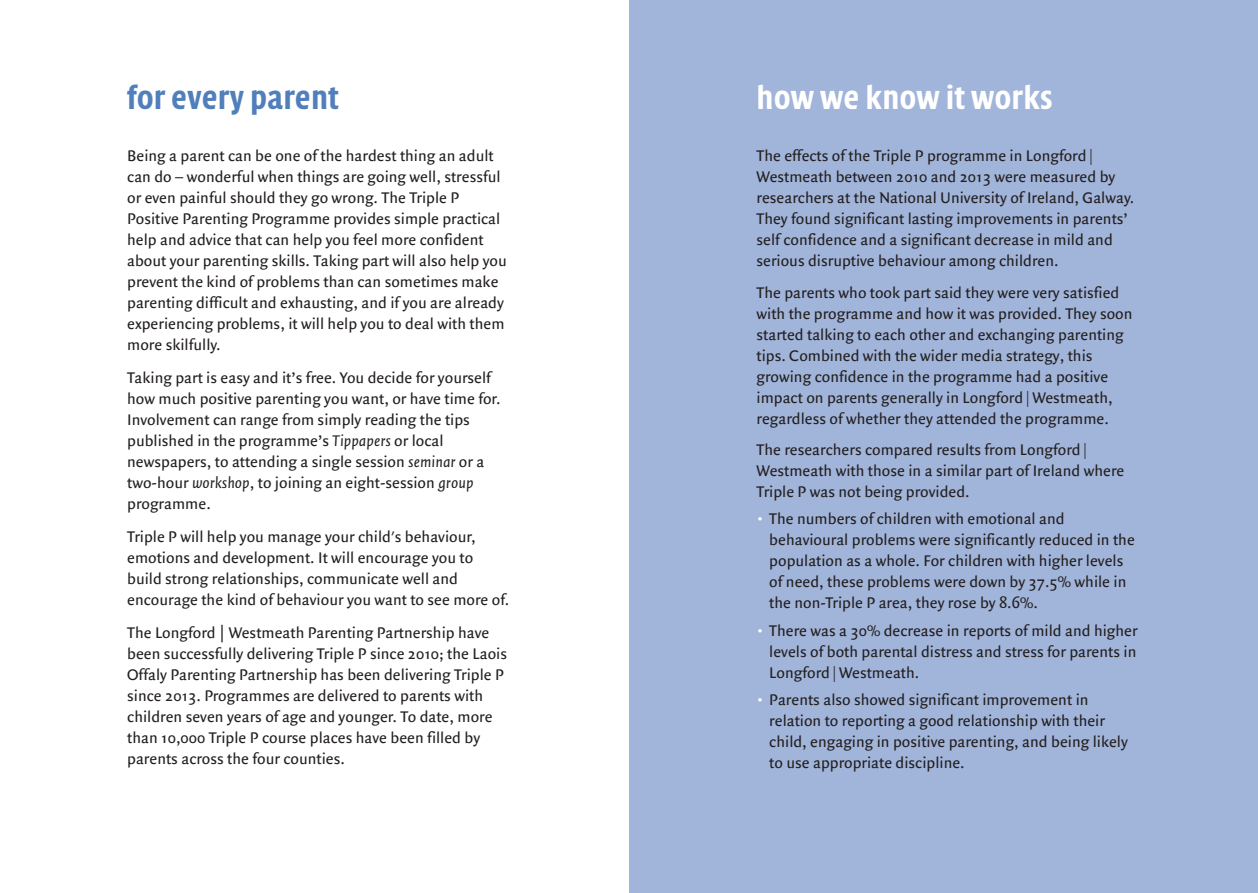
<style>
.page{position:relative;width:1258px;height:893px;background:#fff}
.page>*{position:absolute;margin:0;border:0;box-sizing:border-box;transform-origin:0 0}
.t1{font:31.5px "Quadraat Head OT Bld";letter-spacing:.01em;color:#fff}
.t2{font:31.5px "Quadraat Head OT Bld";letter-spacing:.01em;color:#507fbb}
.t3{font:16.5px/21px "Quadraat Sans";color:#231f20}
.s1{font-style:italic}
.s2{font-family:"Scala Sans";font-weight:300}
.s3{font-weight:700;color:#fff}
</style>
<div class="page">
<div style="left:629px;top:0;width:629px;height:892px;background:#a1b4d9"></div>
<h1 class="t2" style="left:127px;top:88px;width:213px">for every parent</h1>
<p class="t3" style="left:127px;top:146px;width:381px">Being a parent can be one ofthe hardest thing an adult can do – wonderful when things are going well, stressful or even painful should they go wrong. The Triple P Positive Parenting Programme provides simple practical help and advice that can help you feel more confident about your parenting skills. Taking part will also help you prevent the kind of problems than can sometimes make parenting difficult and exhausting, and ifyou are already experiencing problems, it will help you to deal with them more skilfully.</p>
<p class="t3" style="left:127px;top:368px;width:375px">Taking part is easy and it’s free. You decide for yourself how much positive parenting you want, or have time for.<br>Involvement can range from simply reading the tips published in the programme’s <span class="s1">Tippapers</span> or local newspapers, to attending a single session <span class="s1">seminar</span> or a two-hour <span class="s1">workshop</span>, to joining an eight-session <span class="s1">group </span>programme.</p>
<p class="t3" style="left:127px;top:527px;width:384px">Triple P will help you manage your child's behaviour, emotions and development. It will encourage you to build strong relationships, communicate well and encourage the kind of behaviour you want to see more of.</p>
<p class="t3" style="left:127px;top:623px;width:381px">The Longford | Westmeath Parenting Partnership have been successfully delivering Triple P since 2010; the Laois Offaly Parenting Partnership has been delivering Triple P since 2013. Programmes are delivered to parents with children seven years ofage and younger. To date, more than 10,000 Triple P course places have been filled by parents across the four counties.</p>
<h1 class="t1" style="left:757px;top:88px;width:298px">how we know it works</h1>
<p class="t3" style="left:757px;top:146px;width:379px">The effects ofthe Triple P programme in Longford <span class="s2">| </span>Westmeath between 2010 and 2013 were measured by researchers at the National University of Ireland, Galway.<br>They found significant lasting improvements in parents’ selfconfidence and a significant decrease in mild and serious disruptive behaviour among children.</p>
<p class="t3" style="left:757px;top:283px;width:377px">The parents who took part said they were very satisfied with the programme and how it was provided. They soon started talking to each other and exchanging parenting tips. Combined with the wider media strategy, this growing confidence in the programme had a positive impact on parents generally in Longford <span class="s2">|</span> Westmeath, regardless ofwhether they attended the programme.</p>
<p class="t3" style="left:757px;top:440px;width:369px">The researchers compared results from Longford <span class="s2">|<br></span>Westmeath with those in a similar part of Ireland where<br>Triple P was not being provided.</p>
<p class="t3" style="left:769px;top:509px;width:367px;text-indent:-13px"><span class="s3">•</span> The numbers ofchildren with emotional and behavioural problems were significantly reduced in the population as a whole. For children with higher levels of need, these problems were down by 37.5% while in the non-Triple P area, they rose by 8.6%.</p>
<p class="t3" style="left:769px;top:620px;width:370px;text-align:justify;text-indent:-13px"><span class="s3">•</span> There was a 30% decrease in reports of mild and higher levels of both parental distress and stress for parents in Longford <span class="s2">|</span> Westmeath.</p>
<p class="t3" style="left:769px;top:689px;width:360px;text-indent:-13px"><span class="s3">•</span> Parents also showed significant improvement in relation to reporting a good relationship with their child, engaging in positive parenting, and being likely to use appropriate discipline.</p>
</div>
